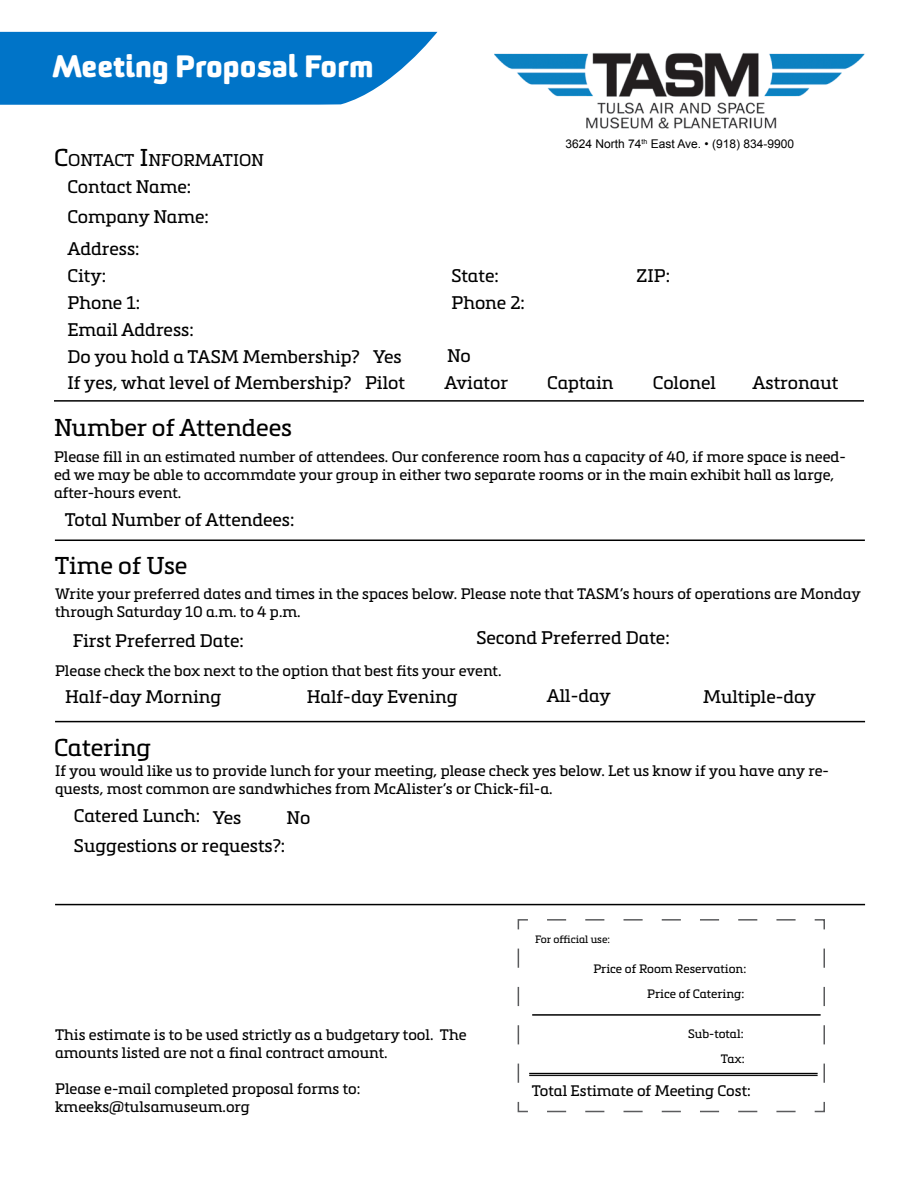
<style>
.page{position:relative;width:918px;height:1188px;background:#fff}
.page>*{position:absolute;margin:0;border:0;box-sizing:border-box;transform-origin:0 0}
.t1{font:800 36px "Sommet Rounded";color:#fff}
.t2{font:24px "Metronic Slab Pro";color:#000}
.t3{font:18px/27px "Metronic Slab Pro";color:#000}
.t4{font:16.8px "Metronic Slab Pro";color:#000}
.t5{font:15px/18px "Metronic Slab Pro";color:#000}
.t6{font:12px "Metronic Slab Pro";color:#000}
.t7{font:12px "Arial";color:#000}
.t8{font:10.5px "Metronic Slab Pro";color:#000}
.s1{font-size:24px}
</style>
<div class="page">
<svg style="left:517px;top:919px;width:308px;height:194px"></svg>
<svg style="left:0;top:32px;width:437px;height:73px;background:#1780cd"></svg>
<hr style="left:54px;top:400px;width:810px;height:2px;background:#000">
<hr style="left:55px;top:540px;width:810px;height:1px;background:#000">
<hr style="left:55px;top:721px;width:810px;height:1px;background:#000">
<hr style="left:529px;top:1073px;width:289px;height:1px;background:#000">
<hr style="left:529px;top:1075px;width:289px;height:1px;background:#000">
<img style="left:494px;top:53px;width:371px;height:76px">
<hr style="left:55px;top:904px;width:810px;height:1px;background:#000">
<hr style="left:532px;top:1014px;width:289px;height:2px;background:#000">
<h1 class="t1" style="left:52px;top:46px;width:323px">Meeting Proposal Form</h1>
<p class="t4" style="left:54px;top:148px;width:212px"><span class="s1">C</span>ONTACT <span class="s1">I</span>NFORMATION</p>
<p class="t3" style="left:68px;top:172px;width:125px">Contact Name:</p>
<p class="t3" style="left:68px;top:202px;width:143px">Company Name:</p>
<p class="t3" style="left:68px;top:234px;width:74px">Address:<br>City:</p>
<p class="t3" style="left:451px;top:261px;width:49px">State:</p>
<p class="t3" style="left:68px;top:288px;width:74px">Phone 1:</p>
<p class="t3" style="left:451px;top:288px;width:75px">Phone 2:</p>
<p class="t3" style="left:68px;top:315px;width:128px">Email Address:</p>
<p class="t7" style="left:565px;top:136px;width:230px">3624 North 74<sup>th</sup> East Ave. • (918) 834-9900</p>
<p class="t3" style="left:637px;top:261px;width:35px">ZIP:</p>
<p class="t3" style="left:68px;top:342px;width:294px">Do you hold a TASM Membership?</p>
<p class="t3" style="left:373px;top:342px;width:30px">Yes</p>
<p class="t3" style="left:447px;top:342px;width:25px">No</p>
<p class="t3" style="left:365px;top:369px;width:41px">Pilot</p>
<p class="t3" style="left:445px;top:369px;width:65px">Aviator</p>
<p class="t3" style="left:547px;top:369px;width:68px">Captain</p>
<p class="t3" style="left:653px;top:369px;width:64px">Colonel</p>
<p class="t3" style="left:752px;top:369px;width:87px">Astronaut</p>
<p class="t3" style="left:68px;top:369px;width:286px">If yes, what level of Membership?</p>
<h2 class="t2" style="left:54px;top:410px;width:240px">Number of Attendees</h2>
<p class="t5" style="left:54px;top:447px;width:793px">Please fill in an estimated number of attendees. Our conference room has a capacity of 40, if more space is need&shy;ed we may be able to accommdate your group in either two separate rooms or in the main exhibit hall as large, after-hours event.</p>
<p class="t3" style="left:65px;top:505px;width:231px">Total Number of Attendees:</p>
<h2 class="t2" style="left:55px;top:549px;width:134px">Time of Use</h2>
<p class="t5" style="left:55px;top:584px;width:807px">Write your preferred dates and times in the spaces below. Please note that TASM’s hours of operations are Monday through Saturday 10 a.m. to 4 p.m.</p>
<p class="t3" style="left:73px;top:626px;width:173px">First Preferred Date:</p>
<p class="t3" style="left:476px;top:623px;width:195px">Second Preferred Date:</p>
<p class="t5" style="left:55px;top:661px;width:448px">Please check the box next to the option that best fits your event.</p>
<p class="t3" style="left:65px;top:683px;width:158px">Half-day Morning</p>
<h2 class="t2" style="left:54px;top:730px;width:99px">Catering</h2>
<p class="t3" style="left:307px;top:683px;width:152px">Half-day Evening</p>
<p class="t3" style="left:547px;top:682px;width:66px">All-day</p>
<p class="t3" style="left:703px;top:683px;width:114px">Multiple-day</p>
<p class="t5" style="left:55px;top:761px;width:775px">If you would like us to provide lunch for your meeting, please check yes below. Let us know if you have any re&shy;quests, most common are sandwhiches from McAlister’s or Chick-fil-a.</p>
<p class="t3" style="left:74px;top:802px;width:128px">Catered Lunch:</p>
<p class="t3" style="left:213px;top:804px;width:30px">Yes</p>
<p class="t3" style="left:287px;top:803px;width:25px">No</p>
<p class="t3" style="left:74px;top:832px;width:213px">Suggestions or requests?:</p>
<p class="t5" style="left:55px;top:1025px;width:413px">This estimate is to be used strictly as a budgetary tool. The amounts listed are not a final contract amount.</p>
<p class="t5" style="left:55px;top:1079px;width:307px">Please e-mail completed proposal forms to: kmeeks@tulsamuseum.org</p>
<p class="t8" style="left:535px;top:932px;width:76px">For official use:</p>
<p class="t6" style="left:593px;top:960px;width:154px">Price of Room Reservation:</p>
<p class="t6" style="left:647px;top:985px;width:99px">Price of Catering:</p>
<p class="t6" style="left:688px;top:1025px;width:57px">Sub-total:</p>
<p class="t6" style="left:721px;top:1050px;width:25px">Tax:</p>
<p class="t5" style="left:532px;top:1081px;width:220px">Total Estimate of Meeting Cost:</p>
</div>
